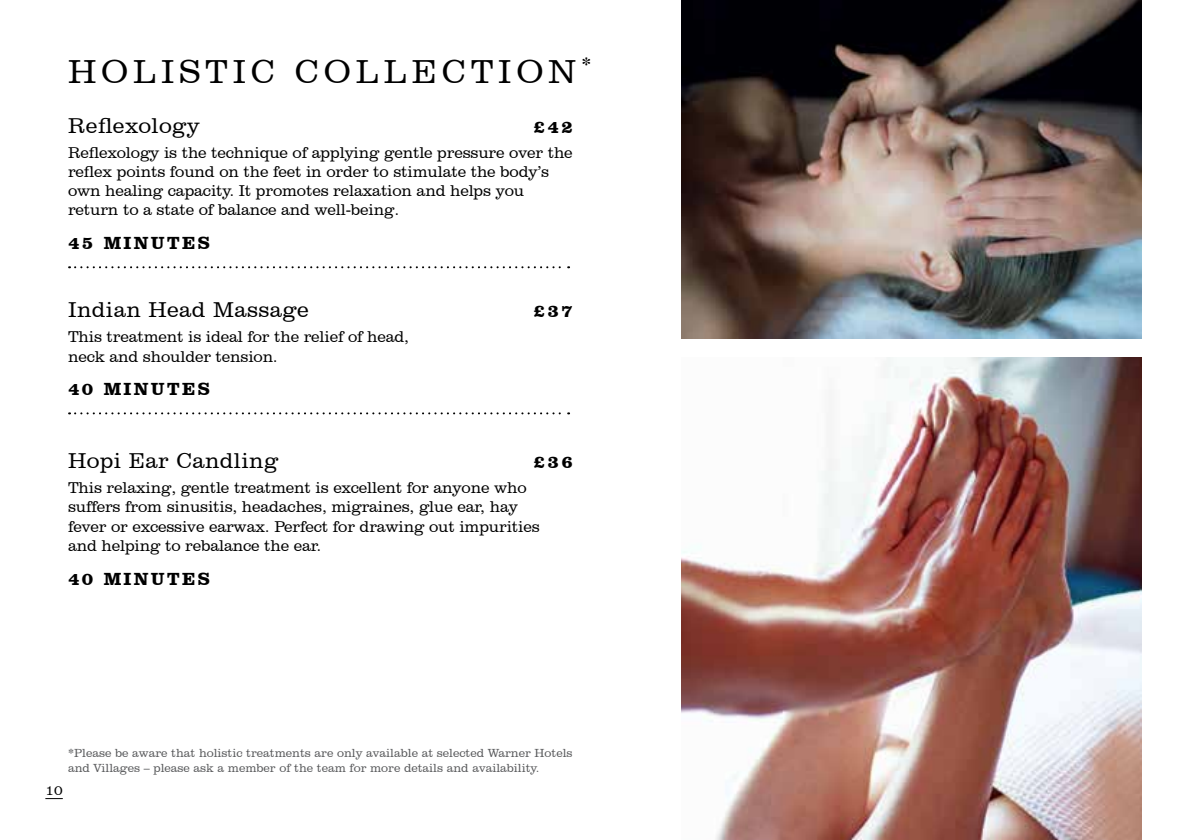
<style>
.page{position:relative;width:1191px;height:840px;background:#fff}
.page>*{position:absolute;margin:0;border:0;box-sizing:border-box;transform-origin:0 0}
.t1{font:300 34px "Clarendon BT";letter-spacing:.14em;color:#000}
.t2{font:300 22px "Clarendon BT";letter-spacing:.02em;color:#000}
.t3{font:700 18px "Clarendon BT";letter-spacing:.13em;color:#000}
.t4{font:300 16px/19.2px "Clarendon BT";letter-spacing:-.01em;color:#000}
.t5{font:300 14px "Clarendon BT";color:#000}
.t6{font:300 12px/14.4px "Clarendon BT";color:#58595b}
</style>
<div class="page">
<svg style="left:69px;top:266px;width:500px;height:2px"></svg>
<svg style="left:69px;top:412px;width:500px;height:2px"></svg>
<img style="left:682px;top:357px;width:460px;height:482px">
<img style="left:682px;top:0;width:460px;height:338px">
<h1 class="t1" style="left:68px;top:50px;width:525px">HOLISTIC COLLECTION<sup>*</sup></h1>
<h2 class="t2" style="left:68px;top:112px;width:133px">Reflexology</h2>
<p class="t3" style="left:534px;top:115px;width:40px">£42</p>
<p class="t4" style="left:68px;top:142px;width:506px">Reflexology is the technique of applying gentle pressure over the reflex points found on the feet in order to stimulate the body’s own healing capacity. It promotes relaxation and helps you return to a state of balance and well-being.</p>
<p class="t3" style="left:68px;top:231px;width:143px">45 MINUTES</p>
<h2 class="t2" style="left:68px;top:296px;width:242px">Indian Head Massage</h2>
<p class="t3" style="left:534px;top:300px;width:40px">£37</p>
<p class="t4" style="left:68px;top:327px;width:342px">This treatment is ideal for the relief of head, neck and shoulder tension.</p>
<p class="t3" style="left:68px;top:377px;width:143px">40 MINUTES</p>
<h2 class="t2" style="left:68px;top:447px;width:212px">Hopi Ear Candling</h2>
<p class="t3" style="left:534px;top:450px;width:40px">£36</p>
<p class="t4" style="left:68px;top:477px;width:473px">This relaxing, gentle treatment is excellent for anyone who suffers from sinusitis, headaches, migraines, glue ear, hay fever or excessive earwax. Perfect for drawing out impurities and helping to rebalance the ear.</p>
<p class="t3" style="left:68px;top:567px;width:143px">40 MINUTES</p>
<p class="t6" style="left:68px;top:745px;width:506px">*Please be aware that holistic treatments are only available at selected Warner Hotels and Villages – please ask a member of the team for more details and availability.</p>
<p class="t5" style="left:45px;top:780px;width:19px">10</p>
</div>
